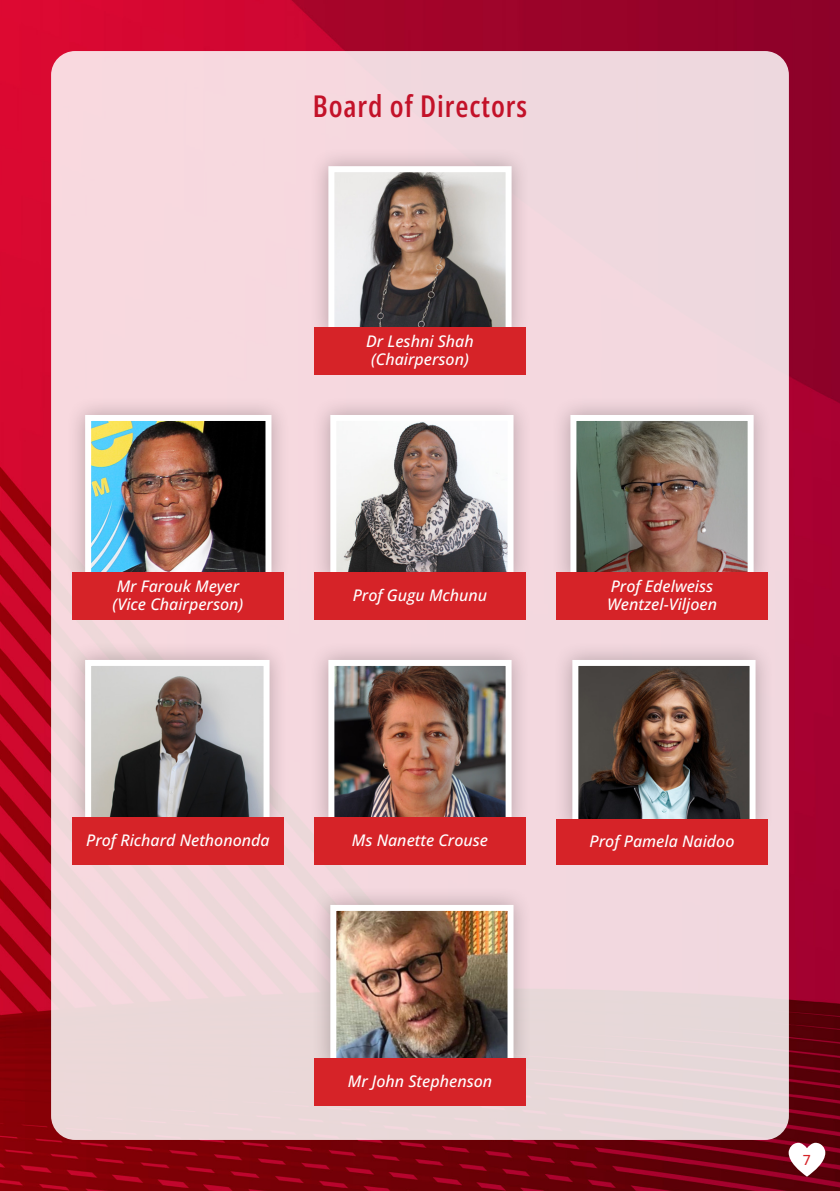
<style>
.page{position:relative;width:840px;height:1191px;background:#fff}
.page>*{position:absolute;margin:0;border:0;box-sizing:border-box;transform-origin:0 0}
.Heading_2{font:600 30px "Open Sans Condensed";letter-spacing:.03em;color:#c31229}
.t1{font:italic 500 16px/18px "Open Sans";color:#fff}
.t2{font:500 14px "Open Sans";color:#d62328}
</style>
<div class="page">
<img style="left:0;top:0;width:839px;height:1191px">
<div style="left:51px;top:51px;width:737px;height:1089px;background:#f2d8df;border-radius:24px"></div>
<div style="left:309px;top:147px;width:221px;height:205px;background:#231f20;opacity:.3"></div>
<img style="left:335px;top:173px;width:169px;height:154px">
<div style="left:328px;top:166px;width:183px;height:168px;border:6px solid #fff"></div>
<div style="left:314px;top:327px;width:211px;height:48px;background:#d62328"></div>
<div style="left:553px;top:641px;width:221px;height:203px;background:#231f20;opacity:.3"></div>
<img style="left:579px;top:667px;width:169px;height:151px">
<div style="left:572px;top:660px;width:183px;height:165px;border:6px solid #fff"></div>
<div style="left:556px;top:819px;width:211px;height:46px;background:#d62328"></div>
<div style="left:309px;top:641px;width:221px;height:201px;background:#231f20;opacity:.3"></div>
<img style="left:335px;top:667px;width:169px;height:149px">
<div style="left:328px;top:660px;width:183px;height:163px;border:6px solid #fff"></div>
<div style="left:314px;top:817px;width:211px;height:48px;background:#d62328"></div>
<div style="left:311px;top:885px;width:221px;height:198px;background:#231f20;opacity:.3"></div>
<img style="left:337px;top:912px;width:169px;height:145px">
<div style="left:330px;top:905px;width:183px;height:159px;border:6px solid #fff"></div>
<div style="left:314px;top:1058px;width:211px;height:48px;background:#d62328"></div>
<div style="left:551px;top:396px;width:221px;height:201px;background:#231f20;opacity:.3"></div>
<img style="left:577px;top:422px;width:169px;height:149px">
<div style="left:570px;top:415px;width:183px;height:163px;border:6px solid #fff"></div>
<div style="left:556px;top:572px;width:211px;height:48px;background:#d62328"></div>
<div style="left:66px;top:396px;width:224px;height:201px;background:#231f20;opacity:.3"></div>
<img style="left:92px;top:422px;width:172px;height:149px">
<div style="left:85px;top:415px;width:186px;height:163px;border:6px solid #fff"></div>
<div style="left:72px;top:572px;width:212px;height:48px;background:#d62328"></div>
<div style="left:311px;top:396px;width:221px;height:201px;background:#231f20;opacity:.3"></div>
<img style="left:337px;top:422px;width:169px;height:149px">
<div style="left:330px;top:415px;width:183px;height:163px;border:6px solid #fff"></div>
<div style="left:314px;top:572px;width:211px;height:48px;background:#d62328"></div>
<div style="left:66px;top:641px;width:222px;height:201px;background:#231f20;opacity:.3"></div>
<img style="left:92px;top:667px;width:170px;height:149px">
<div style="left:85px;top:660px;width:184px;height:163px;border:6px solid #fff"></div>
<div style="left:72px;top:817px;width:212px;height:48px;background:#d62328"></div>
<svg style="left:788px;top:1142px;width:36px;height:34px"></svg>
<p class="Heading_2" style="left:312px;top:86px;width:216px">Board of Directors</p>
<p class="t1" style="left:366px;top:331px;width:109px;text-align:center">Dr Leshni Shah (Chairperson)</p>
<p class="t1" style="left:113px;top:576px;width:132px">Mr Farouk Meyer (Vice Chairperson)</p>
<p class="t1" style="left:352px;top:585px;width:136px">Prof Gugu Mchunu</p>
<p class="t1" style="left:606px;top:576px;width:111px">Prof Edelweiss<br>Wentzel-Viljoen</p>
<p class="t1" style="left:86px;top:830px;width:185px">Prof Richard Nethononda</p>
<p class="t1" style="left:351px;top:830px;width:138px">Ms Nanette Crouse</p>
<p class="t1" style="left:589px;top:831px;width:146px">Prof Pamela Naidoo</p>
<p class="t1" style="left:347px;top:1071px;width:146px">Mr John Stephenson</p>
<p class="t2" style="left:802px;top:1150px;width:10px">7</p>
</div>
